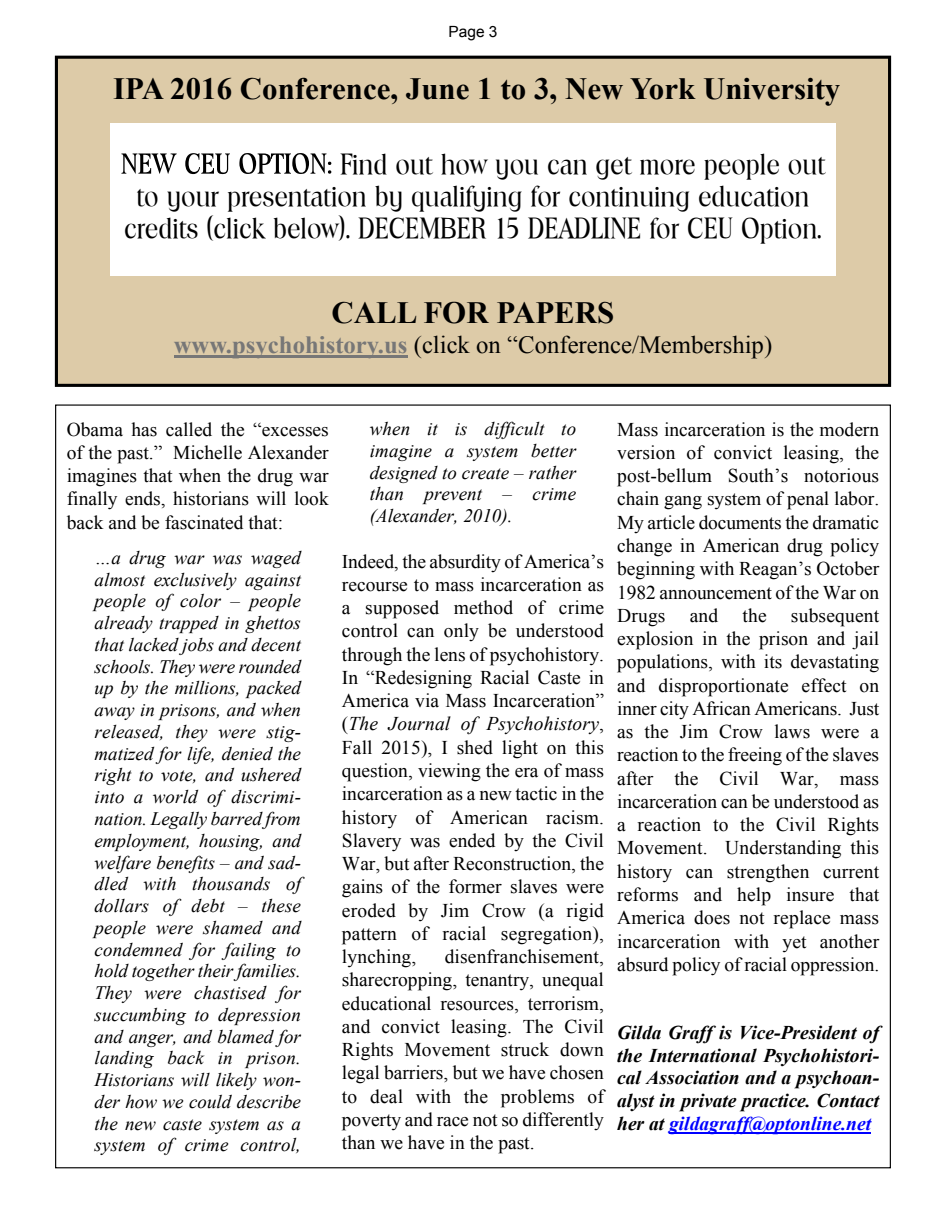
<style>
.page{position:relative;width:946px;height:1224px;background:#fff}
.page>*{position:absolute;margin:0;border:0;box-sizing:border-box;transform-origin:0 0}
.t1{font:700 30.9px "Times New Roman";color:#000}
.t2{font:27.75px "Toledo SF";color:#000}
.t3{font:24.75px "Times New Roman";color:#000}
.t4{font:19.5px/23.2px "Times New Roman";color:#000;text-align:justify}
.t5{font:italic 700 19.5px/22.6px "Times New Roman";color:#000;text-align:justify}
.t6{font:italic 18.9px/21.8px "Times New Roman";color:#000;text-align:justify}
.t7{font:15.45px "Arial";color:#000}
.s1{font-weight:700;color:#777}
.s2{font-size:19.35px}
.s3{font-style:italic}
.s4{color:#00f}
</style>
<div class="page">
<hr style="left:669px;top:1131px;width:202px;height:2px;background:#00f">
<div style="left:56px;top:57px;width:833px;height:328px;background:#ddcba8"></div>
<div style="left:55px;top:56px;width:836px;height:331px;border:3px solid #000"></div>
<hr style="left:174px;top:356px;width:233px;height:2px;background:#777">
<div style="left:110px;top:124px;width:725px;height:152px;background:#fff"></div>
<svg style="left:121px;top:153px;width:56px;height:21px"></svg>
<svg style="left:185px;top:153px;width:45px;height:21px"></svg>
<svg style="left:239px;top:153px;width:92px;height:21px"></svg>
<p class="t7" style="left:448px;top:26px;width:51px">Page 3</p>
<h1 class="t1" style="left:113px;top:78px;width:728px">IPA 2016 Conference, June 1 to 3, New York University</h1>
<h2 class="t2" style="left:340px;top:148px;width:486px">Find out how you can get more people out</h2>
<h2 class="t2" style="left:136px;top:180px;width:674px">to your presentation by qualifying for continuing education</h2>
<h2 class="t2" style="left:124px;top:212px;width:699px">credits (click below). DECEMBER 15 DEADLINE for CEU Option.</h2>
<h1 class="t1" style="left:331px;top:302px;width:284px">CALL FOR PAPERS</h1>
<p class="t3" style="left:174px;top:336px;width:600px"><span class="s1">www.psychohistory.us</span> (click on “Conference/Membership)</p>
<p class="t4" style="left:67px;top:419px;width:263px">Obama has called the “excesses of the past.” Michelle Alexander imagines that when the drug war finally ends, historians will look back and be fascinated that:</p>
<p class="t6" style="left:95px;top:548px;width:208px">…a drug war was waged almost exclusively against people of color – people already trapped in ghettos that lacked jobs and decent schools. They were rounded up by the millions, packed away in prisons, and when released, they were stig&shy;matized for life, denied the right to vote, and ushered into a world of discrimi&shy;nation. Legally barred from employment, housing, and welfare benefits – and sad&shy;dled with thousands of dollars of debt – these people were shamed and condemned for failing to hold together their families.<br>They were chastised for succumbing to depression and anger, and blamed for landing back in prison.<br>Historians will likely won&shy;der how we could describe the new caste system as a system of crime control,</p>
<p class="t6" style="left:370px;top:420px;width:208px">when it is difficult to imagine a system better designed to create – rather than prevent – crime (Alexander, 2010).</p>
<p class="t4" style="left:342px;top:551px;width:263px"><span class="s2">I</span>ndeed, the absurdity of America’s recourse to mass incarceration as a supposed method of crime control can only be understood through the lens of psychohistory.<br>In “Redesigning Racial Caste in America via Mass Incarceration” (<span class="s3">The Journal of Psychohistory</span>, Fall 2015), I shed light on this question, viewing the era of mass incarceration as a new tactic in the history of American racism.<br>Slavery was ended by the Civil War, but after Reconstruction, the gains of the former slaves were eroded by Jim Crow (a rigid pattern of racial segregation), lynching,</p>
<p class="t4" style="left:342px;top:947px;width:263px;text-indent:103px">disenfranchisement, sharecropping, tenantry, unequal educational resources, terrorism, and convict leasing. The Civil Rights Movement struck down legal barriers, but we have chosen to deal with the problems of poverty and race not so differently than we have in the past.</p>
<p class="t4" style="left:617px;top:419px;width:263px">Mass incarceration is the modern version of convict leasing, the post-bellum South’s notorious chain gang system of penal labor.<br>My article documents the dramatic change in American drug policy beginning with Reagan’s October 1982 announcement of the War on Drugs and the subsequent explosion in the prison and jail populations, with its devastating and disproportionate effect on inner city African Americans. Just as the Jim Crow laws were a reaction to the freeing of the slaves after the Civil War, mass incarceration can be understood as a reaction to the Civil Rights Movement. Understanding this history can strengthen current reforms and help insure that America does not replace mass incarceration with yet another absurd policy of racial oppression.</p>
<p class="t5" style="left:617px;top:1023px;width:263px">Gilda Graff is Vice-President of the International Psychohistori&shy;cal Association and a psychoan&shy;alyst in private practice. Contact her at <span class="s4">gildagraff@optonline.net</span></p>
</div>
